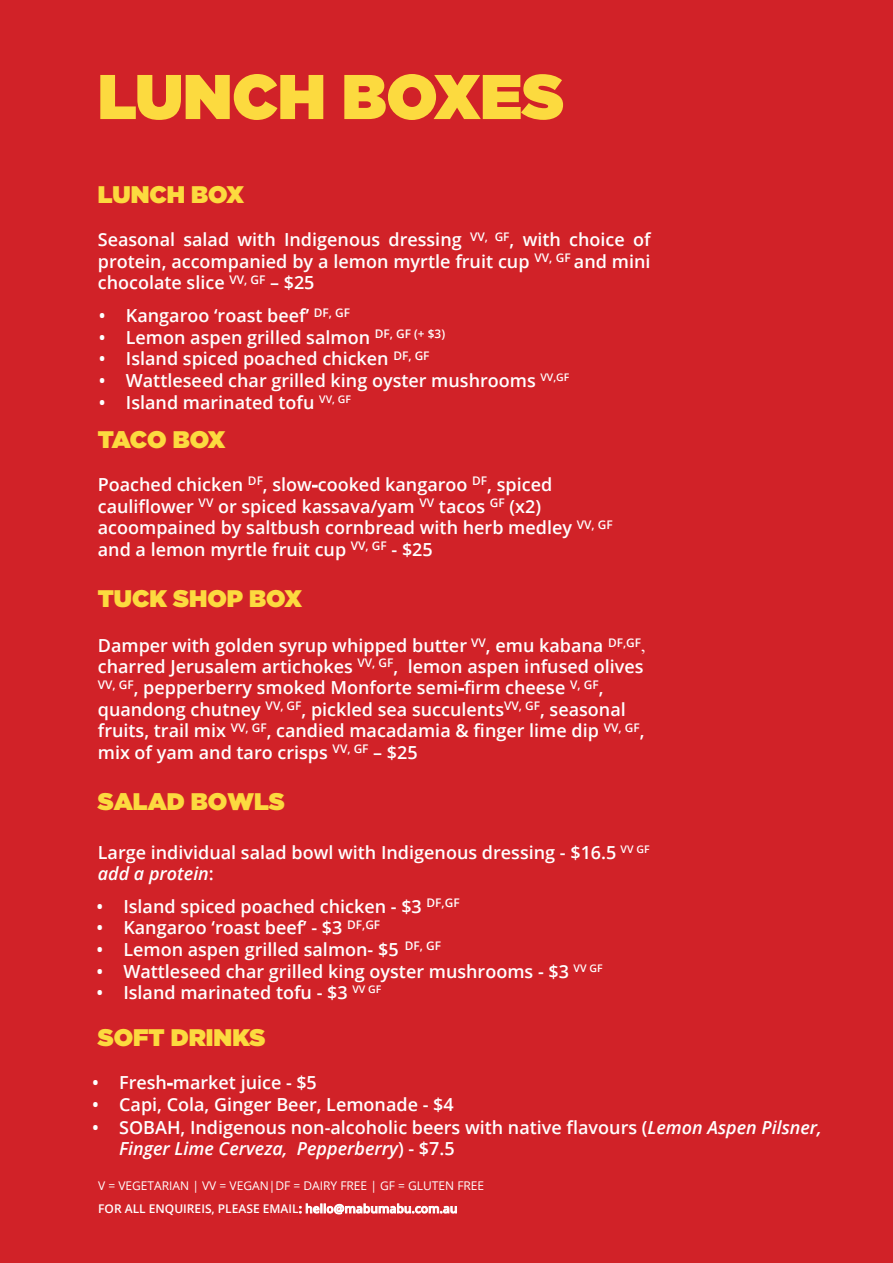
<style>
.page{position:relative;width:893px;height:1263px;background:#d12228}
.page>*{position:absolute;margin:0;border:0;box-sizing:border-box;transform-origin:0 0}
.t1{font:900 63px "Gotham";color:#fcda3f}
.t2{font:900 24px "Gotham";color:#fcda3f}
.t3{font:600 18px/21.6px "Open Sans";color:#fff}
.t4{font:600 12px "Open Sans";color:#fff}
.t5{font:12px "Open Sans";color:#fff}
.s1{font-family:"ST Songti SC Bold";font-weight:400}
.s2{font-style:italic}
</style>
<div class="page">
<h1 class="t1" style="left:98px;top:52px;width:468px">LUNCH BOXES</h1>
<h2 class="t2" style="left:98px;top:177px;width:148px">LUNCH BOX</h2>
<p class="t3" style="left:98px;top:228px;width:554px;text-align:justify">Seasonal salad with Indigenous dressing <sup>VV,</sup> <sup>GF</sup>, with choice of protein, accompanied by a lemon myrtle fruit cup <sup>VV,</sup> <sup>GF</sup> and mini chocolate slice <sup>VV,</sup> <sup>GF</sup> – $25</p>
<p class="t3" style="left:99px;top:304px;width:253px">• Kangaroo ‘roast beef’ <sup>DF,</sup> <sup>GF</sup></p>
<p class="t3" style="left:99px;top:326px;width:348px">• Lemon aspen grilled salmon <sup>DF,</sup> <sup>GF</sup> <sup>(+</sup> <sup>$3)</sup></p>
<p class="t3" style="left:99px;top:348px;width:332px">• Island spiced poached chicken <sup>DF,</sup> <sup>GF</sup></p>
<p class="t3" style="left:99px;top:369px;width:472px">• Wattleseed char grilled king oyster mushrooms <sup>VV,GF</sup></p>
<p class="t3" style="left:99px;top:391px;width:254px">• Island marinated tofu <sup>VV,</sup> <sup>GF</sup></p>
<h2 class="t2" style="left:98px;top:422px;width:129px">TACO BOX</h2>
<p class="t3" style="left:98px;top:473px;width:516px">Poached chicken <sup>DF</sup>, slow-cooked kangaroo <sup>DF</sup>, spiced cauliflower <sup>VV</sup> or spiced kassava/yam <sup>VV</sup> tacos <sup>GF</sup> (x2) acoompained by saltbush cornbread with herb medley <sup>VV,</sup> <sup>GF </sup>and a lemon myrtle fruit cup <sup>VV,</sup> <sup>GF</sup> - $25</p>
<h2 class="t2" style="left:98px;top:581px;width:206px">TUCK SHOP BOX</h2>
<p class="t3" style="left:98px;top:635px;width:549px">Damper with golden syrup whipped butter <sup>VV</sup>, emu kabana <sup>DF,GF</sup><span class="s1">, </span>charred Jerusalem artichokes <sup>VV,</sup> <sup>GF</sup>, lemon aspen infused olives <sup>VV,</sup> <sup>GF</sup>, pepperberry smoked Monforte semi-firm cheese <sup>V,</sup> <sup>GF</sup>, quandong chutney <sup>VV,</sup> <sup>GF</sup>, pickled sea succulents<sup>VV,</sup> <sup>GF</sup>, seasonal fruits, trail mix <sup>VV,</sup> <sup>GF</sup>, candied macadamia &amp; finger lime dip <sup>VV,</sup> <sup>GF</sup>, mix of yam and taro crisps <sup>VV,</sup> <sup>GF</sup> – $25</p>
<h2 class="t2" style="left:98px;top:785px;width:188px">SALAD BOWLS</h2>
<p class="t3" style="left:98px;top:841px;width:553px">Large individual salad bowl with Indigenous dressing - $16.5 <sup>VV</sup> <sup>GF </sup><span class="s2">add a protein</span>:</p>
<p class="t3" style="left:96px;top:895px;width:365px">• Island spiced poached chicken - $3 <sup>DF,GF</sup></p>
<p class="t3" style="left:96px;top:917px;width:285px">• Kangaroo ‘roast beef’ - $3 <sup>DF,GF</sup></p>
<p class="t3" style="left:96px;top:938px;width:346px">• Lemon aspen grilled salmon- $5 <sup>DF,</sup> <sup>GF</sup></p>
<p class="t3" style="left:96px;top:960px;width:508px">• Wattleseed char grilled king oyster mushrooms - $3 <sup>VV</sup> <sup>GF</sup></p>
<p class="t3" style="left:96px;top:981px;width:287px">• Island marinated tofu - $3 <sup>VV</sup> <sup>GF</sup></p>
<h2 class="t2" style="left:98px;top:1020px;width:169px">SOFT DRINKS</h2>
<p class="t3" style="left:92px;top:1071px;width:226px">• Fresh-market juice - $5</p>
<p class="t3" style="left:92px;top:1093px;width:363px">• Capi, Cola, Ginger Beer, Lemonade - $4</p>
<p class="t3" style="left:119px;top:1116px;width:704px;text-indent:-27px">• SOBAH, Indigenous non-alcoholic beers with native flavours (<span class="s2">Lemon Aspen Pilsner,<br>Finger Lime Cerveza, Pepperberry</span>) - $7.5</p>
<p class="t5" style="left:98px;top:1177px;width:388px">V = VEGETARIAN | VV = VEGAN|DF = DAIRY FREE | GF = GLUTEN FREE</p>
<p class="t4" style="left:98px;top:1200px;width:361px">FOR ALL ENQUIREIS, PLEASE EMAIL: hello@mabumabu.com.au</p>
</div>
